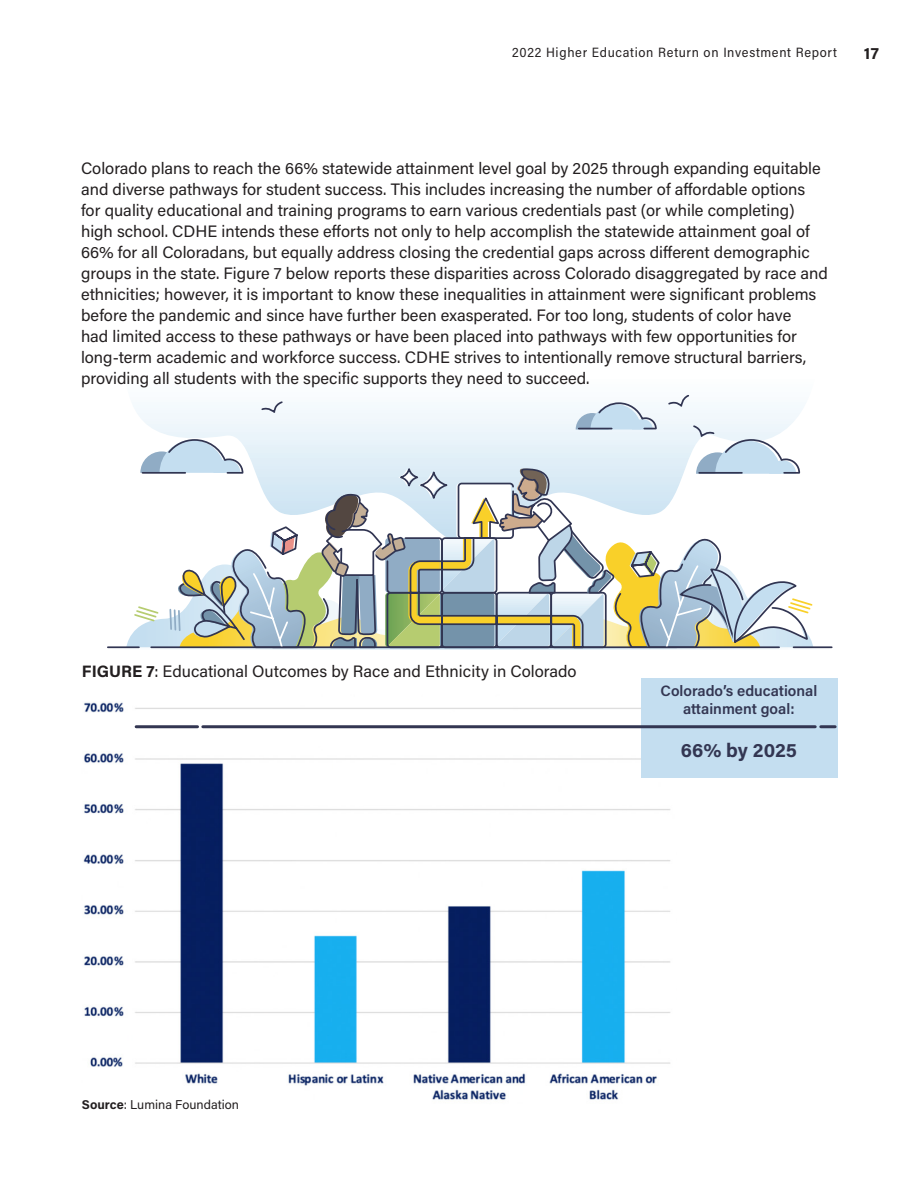
<style>
.page{position:relative;width:918px;height:1188px;background:#fff}
.page>*{position:absolute;margin:0;border:0;box-sizing:border-box;transform-origin:0 0}
.Body_Copy{font:700 19.5px "Acumin Pro";color:#333652}
.Body_Copy-2{font:16.5px/21px "Acumin Pro";color:#231f20}
.t1{font:700 16.5px "Acumin Pro";color:#231f20}
.Body_Copy-3{font:600 15px/18px "Acumin Pro";color:#333652;text-align:center}
.t2{font:13.5px "Acumin Pro Semi Cond";letter-spacing:.05em;color:#231f20}
.Body_Copy-4{font:12.75px "Acumin Pro";color:#231f20}
.s1{font-weight:700}
.s2{font-weight:500;font-size:15.75px}
</style>
<div class="page">
<svg style="left:133px;top:405px;width:671px;height:33px"></svg>
<svg style="left:141px;top:394px;width:575px;height:44px"></svg>
<svg style="left:140px;top:438px;width:661px;height:212px"></svg>
<svg style="left:107px;top:500px;width:726px;height:149px"></svg>
<img style="left:83px;top:694px;width:588px;height:406px">
<div style="left:74px;top:714px;width:572px;height:26px;background:#fff"></div>
<div style="left:642px;top:678px;width:196px;height:100px;background:#c4def0"></div>
<hr style="left:821px;top:725px;width:14px;height:3px;background:#333652">
<hr style="left:203px;top:725px;width:612px;height:3px;background:#333652">
<hr style="left:136px;top:725px;width:62px;height:3px;background:#333652">
<p class="t2" style="left:512px;top:43px;width:326px">2022 Higher Education Return on Investment Report</p>
<p class="t1" style="left:864px;top:41px;width:16px">17</p>
<p class="Body_Copy-2" style="left:81px;top:157px;width:748px">Colorado plans to reach the 66% statewide attainment level goal by 2025 through expanding equitable and diverse pathways for student success. This includes increasing the number of affordable options for quality educational and training programs to earn various credentials past (or while completing) high school. CDHE intends these efforts not only to help accomplish the statewide attainment goal of 66% for all Coloradans, but equally address closing the credential gaps across different demographic groups in the state. Figure 7 below reports these disparities across Colorado disaggregated by race and ethnicities; however, it is important to know these inequalities in attainment were significant problems before the pandemic and since have further been exasperated. For too long, students of color have<br>had limited access to these pathways or have been placed into pathways with few opportunities for long-term academic and workforce success. CDHE strives to intentionally remove structural barriers, providing all students with the specific supports they need to succeed.</p>
<p class="Body_Copy-2" style="left:82px;top:660px;width:496px"><span class="s1">FIGURE 7</span><span class="s2">:</span> Educational Outcomes by Race and Ethnicity in Colorado</p>
<p class="Body_Copy-3" style="left:661px;top:681px;width:158px">Colorado’s educational attainment goal:</p>
<p class="Body_Copy" style="left:681px;top:736px;width:118px">66% by 2025</p>
<p class="Body_Copy-4" style="left:82px;top:1095px;width:159px"><span class="s1">Source</span>: Lumina Foundation</p>
</div>
